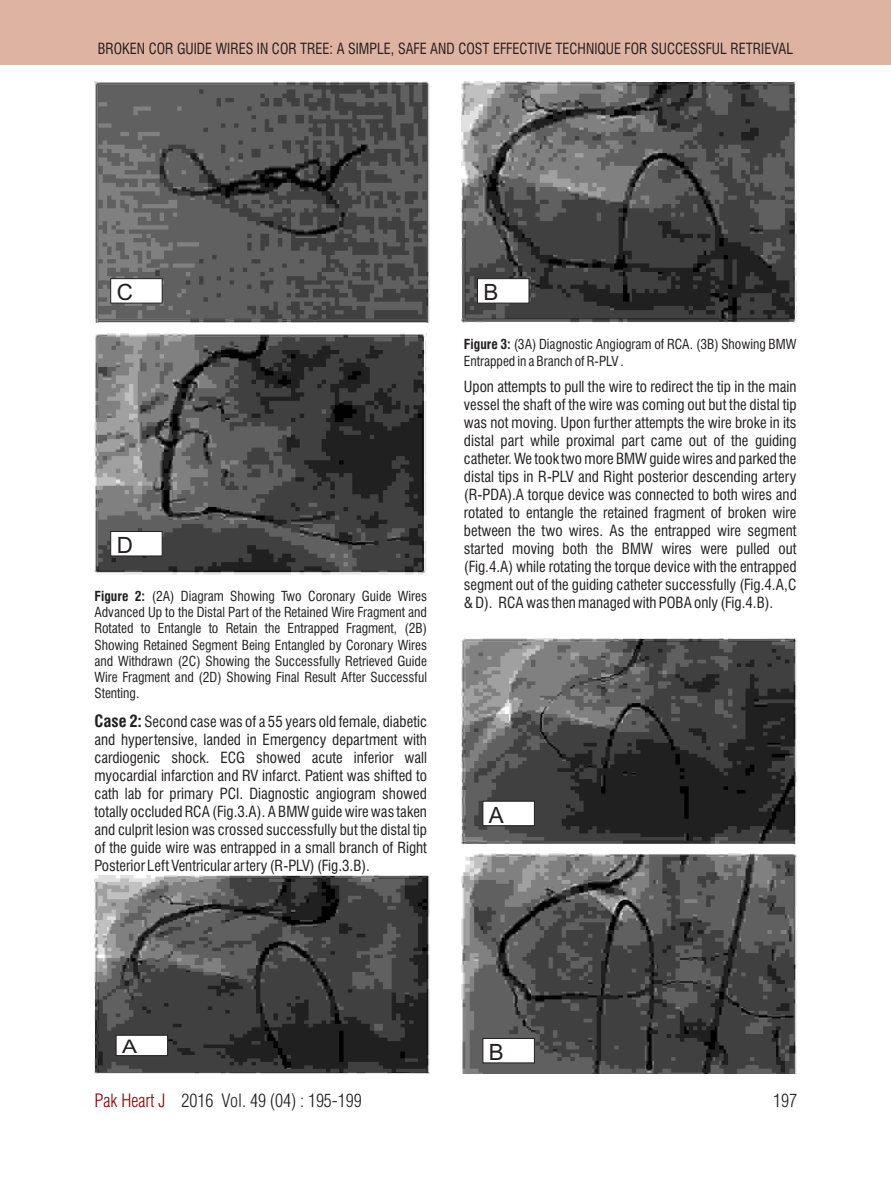
<style>
.page{position:relative;width:891px;height:1188px;background:#fff}
.page>*{position:absolute;margin:0;border:0;box-sizing:border-box;transform-origin:0 0}
.t1{font:22.5px "Arial";color:#231f20}
.t2{font:18.75px "Arial";color:#231f20;scale:1.2 1}
.t3{font:18px "Switzerland Cond Light Plain";color:#231f20}
.t4{font:condensed 15px/18px "Swiss 721 BT";color:#231f20;text-align:justify}
.t5{font:condensed 15px "Swiss 721 BT";color:#231f20;scale:.95 1}
.t6{font:condensed 13.5px/16.2px "Swiss 721 BT";color:#231f20}
.s1{font-weight:700}
.s2{font-weight:700;font-size:16.5px}
.s3{color:#8b0202}
</style>
<div class="page">
<img style="left:462px;top:639px;width:335px;height:206px">
<hr style="left:796px;top:782px;width:1px;height:277px;background:#fff">
<img style="left:461px;top:82px;width:335px;height:241px">
<img style="left:95px;top:334px;width:332px;height:241px">
<img style="left:95px;top:82px;width:334px;height:241px">
<svg style="left:110px;top:531px;width:53px;height:26px"></svg>
<img style="left:95px;top:875px;width:335px;height:199px">
<svg style="left:115px;top:1035px;width:53px;height:21px"></svg>
<svg style="left:477px;top:278px;width:53px;height:26px"></svg>
<svg style="left:482px;top:800px;width:53px;height:26px"></svg>
<div style="left:0;top:0;width:891px;height:65px;background:#dfb3a2"></div>
<img style="left:461px;top:854px;width:335px;height:220px">
<svg style="left:482px;top:1038px;width:53px;height:26px"></svg>
<svg style="left:110px;top:278px;width:53px;height:26px"></svg>
<p class="t5" style="left:98px;top:43px;width:734px">BROKEN COR GUIDE WIRES IN COR TREE: A SIMPLE, SAFE AND COST EFFECTIVE TECHNIQUE FOR SUCCESSFUL RETRIEVAL</p>
<h1 class="t1" style="left:117px;top:284px;width:18px">C</h1>
<h1 class="t1" style="left:484px;top:284px;width:16px">B</h1>
<p class="t6" style="left:464px;top:338px;width:334px"><span class="s1">Figure 3:</span> (3A) Diagnostic Angiogram of RCA. (3B) Showing BMW<br>Entrapped in a Branch of R-PLV .</p>
<p class="t4" style="left:464px;top:379px;width:334px">Upon attempts to pull the wire to redirect the tip in the main vessel the shaft of the wire was coming out but the distal tip was not moving. Upon further attempts the wire broke in its distal part while proximal part came out of the guiding catheter. We took two more BMW guide wires and parked the distal tips in R-PLV and Right posterior descending artery (R-PDA).A torque device was connected to both wires and rotated to entangle the retained fragment of broken wire between the two wires. As the entrapped wire segment started moving both the BMW wires were pulled out (Fig.4.A) while rotating the torque device with the entrapped segment out of the guiding catheter successfully (Fig.4.A,C</p>
<h1 class="t1" style="left:117px;top:536px;width:18px">D</h1>
<p class="t6" style="left:94px;top:589px;width:334px"><span class="s1">Figure 2:</span> (2A) Diagram Showing Two Coronary Guide Wires</p>
<p class="t4" style="left:464px;top:595px;width:311px">&amp; D). RCA was then managed with POBA only (Fig.4.B).</p>
<p class="t6" style="left:94px;top:606px;width:334px;text-align:justify">Advanced Up to the Distal Part of the Retained Wire Fragment and Rotated to Entangle to Retain the Entrapped Fragment, (2B)<br>Showing Retained Segment Being Entangled by Coronary Wires and Withdrawn (2C) Showing the Successfully Retrieved Guide Wire Fragment and (2D) Showing Final Result After Successful Stenting.</p>
<p class="t4" style="left:94px;top:714px;width:334px"><span class="s2">Case 2:</span> Second case was of a 55 years old female, diabetic and hypertensive, landed in Emergency department with cardiogenic shock. ECG showed acute inferior wall myocardial infarction and RV infarct. Patient was shifted to cath lab for primary PCI. Diagnostic angiogram showed totally occluded RCA (Fig.3.A). A BMW guide wire was taken and culprit lesion was crossed successfully but the distal tip of the guide wire was entrapped in a small branch of Right Posterior Left Ventricular artery (R-PLV) (Fig.3.B).</p>
<h1 class="t1" style="left:489px;top:806px;width:16px">A</h1>
<p class="t2" style="left:122px;top:1039px;width:14px">A</p>
<h1 class="t1" style="left:489px;top:1043px;width:16px">B</h1>
<p class="t3" style="left:94px;top:1094px;width:269px"><span class="s3">Pak Heart J</span> 2016 Vol. 49 (04) : 195-199</p>
<p class="t3" style="left:773px;top:1094px;width:25px">197</p>
</div>
